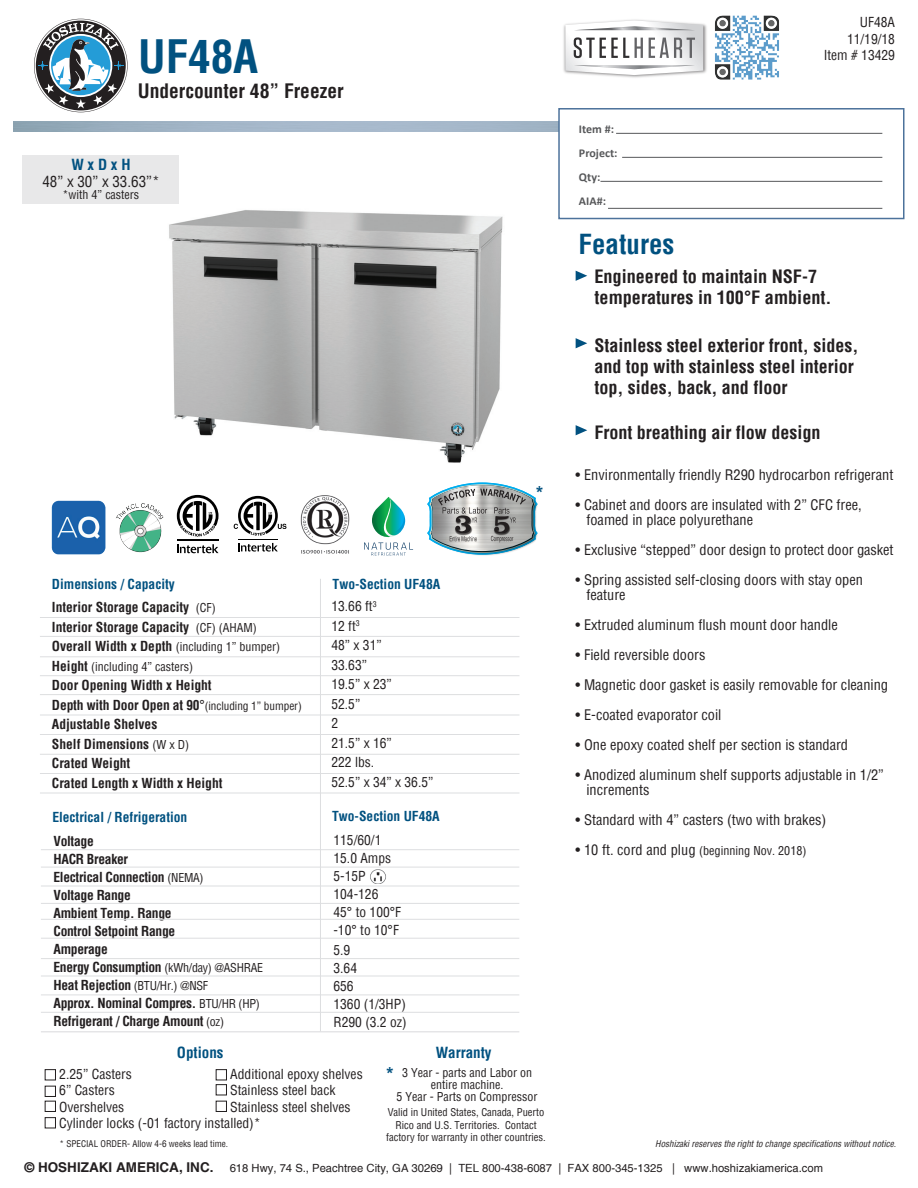
<style>
.page{position:relative;width:918px;height:1188px;background:#fff}
.page>*{position:absolute;margin:0;border:0;box-sizing:border-box;transform-origin:0 0}
.t1{font:700 condensed 45px "Helvetica";color:#015180}
.t2{font:700 condensed 27px "Helvetica";color:#015180}
.t3{font:700 condensed 19.5px "Helvetica";color:#231f20}
.t4{font:700 condensed 18px/21px "Helvetica";color:#231f20}
.t5{font:700 18px "Arial";color:#015180}
.t6{font:700 condensed 15px "Helvetica";color:#015180}
.t7{font:condensed 15px "Helvetica";color:#231f20}
.t8{font:condensed 14.25px/15px "Helvetica";color:#231f20}
.t9{font:condensed 13.5px/19.5px "Helvetica";color:#231f20}
.t10{font:700 condensed 13.5px/18px "Helvetica";letter-spacing:-.02em;color:#231f20}
.t11{font:700 condensed 13.5px/19.5px "Helvetica";color:#231f20}
.t12{font:700 condensed 13.5px "Helvetica";color:#015180}
.t13{font:condensed 12px/12px "Helvetica";color:#231f20}
.t14{font:700 12px/24px "Calibri";color:#57585a}
.t15{font:11.25px "Helvetica";color:#231f20}
.t16{font:condensed 10.5px/12.6px "Helvetica";color:#231f20;text-align:center}
.t17{font:italic condensed 9px "Helvetica";color:#231f20}
.t18{font:condensed 9px "Helvetica";color:#231f20}
.s1{font-weight:400;font-size:12px}
.s2{font-weight:700;font-size:13.5px}
.s3{font-weight:400}
.s4{font-weight:400;font-size:11.25px}
.s5{font-size:14.25px}
</style>
<div class="page">
<img style="left:715px;top:15px;width:64px;height:65px">
<div style="left:23px;top:156px;width:156px;height:48px;background:#e8e8e9"></div>
<div style="left:45px;top:1069px;width:11px;height:11px;border:1px solid #231f20"></div>
<div style="left:45px;top:1086px;width:11px;height:11px;border:1px solid #231f20"></div>
<img style="left:370px;top:869px;width:16px;height:15px">
<div style="left:45px;top:1101px;width:11px;height:11px;border:1px solid #231f20"></div>
<div style="left:216px;top:1069px;width:11px;height:11px;border:1px solid #231f20"></div>
<svg style="left:34px;top:19px;width:94px;height:93px"></svg>
<div style="left:216px;top:1084px;width:11px;height:11px;border:1px solid #231f20"></div>
<img style="left:169px;top:210px;width:334px;height:253px">
<div style="left:558px;top:108px;width:346px;height:111px;background:#fff;border:2px solid #4c729b"></div>
<hr style="left:616px;top:133px;width:266px;height:1px;background:#57585a">
<hr style="left:622px;top:157px;width:260px;height:1px;background:#57585a">
<hr style="left:41px;top:958px;width:478px;height:1px;background:#dddee0">
<hr style="left:41px;top:938px;width:478px;height:1px;background:#dddee0">
<hr style="left:41px;top:919px;width:478px;height:1px;background:#dddee0">
<hr style="left:41px;top:903px;width:478px;height:1px;background:#dddee0">
<hr style="left:41px;top:886px;width:478px;height:1px;background:#dddee0">
<hr style="left:41px;top:867px;width:478px;height:1px;background:#dddee0">
<hr style="left:41px;top:849px;width:478px;height:1px;background:#dddee0">
<hr style="left:41px;top:976px;width:478px;height:1px;background:#dddee0">
<hr style="left:41px;top:995px;width:478px;height:1px;background:#dddee0">
<hr style="left:41px;top:1012px;width:478px;height:1px;background:#dddee0">
<hr style="left:40px;top:617px;width:479px;height:1px;background:#dddee0">
<hr style="left:40px;top:636px;width:479px;height:1px;background:#dddee0">
<hr style="left:40px;top:656px;width:479px;height:1px;background:#dddee0">
<hr style="left:40px;top:675px;width:479px;height:1px;background:#dddee0">
<hr style="left:40px;top:694px;width:479px;height:1px;background:#dddee0">
<hr style="left:40px;top:715px;width:479px;height:1px;background:#dddee0">
<hr style="left:40px;top:734px;width:479px;height:1px;background:#dddee0">
<hr style="left:40px;top:754px;width:479px;height:1px;background:#dddee0">
<hr style="left:40px;top:773px;width:479px;height:1px;background:#dddee0">
<hr style="left:41px;top:1031px;width:478px;height:1px;background:#dddee0">
<hr style="left:320px;top:579px;width:1px;height:452px;background:#dddee0">
<hr style="left:600px;top:181px;width:282px;height:1px;background:#57585a">
<hr style="left:40px;top:793px;width:479px;height:1px;background:#dddee0">
<hr style="left:608px;top:208px;width:274px;height:1px;background:#57585a">
<svg style="left:576px;top:271px;width:11px;height:10px"></svg>
<svg style="left:576px;top:338px;width:11px;height:10px"></svg>
<svg style="left:576px;top:425px;width:11px;height:10px"></svg>
<img style="left:427px;top:483px;width:111px;height:72px">
<img style="left:300px;top:495px;width:50px;height:59px">
<svg style="left:177px;top:544px;width:42px;height:9px"></svg>
<hr style="left:177px;top:540px;width:42px;height:1px;background:#000">
<svg style="left:177px;top:495px;width:42px;height:42px"></svg>
<svg style="left:238px;top:543px;width:40px;height:9px"></svg>
<hr style="left:238px;top:539px;width:40px;height:1px;background:#000">
<svg style="left:234px;top:496px;width:52px;height:40px"></svg>
<img style="left:116px;top:503px;width:48px;height:50px">
<img style="left:51px;top:501px;width:54px;height:53px">
<svg style="left:364px;top:497px;width:49px;height:59px"></svg>
<img style="left:563px;top:19px;width:144px;height:59px">
<svg style="left:565px;top:20px;width:138px;height:55px"></svg>
<div style="left:216px;top:1101px;width:11px;height:11px;border:1px solid #231f20"></div>
<div style="left:45px;top:1117px;width:11px;height:11px;border:1px solid #231f20"></div>
<h1 class="t1" style="left:138px;top:27px;width:122px">UF48A</h1>
<h3 class="t3" style="left:138px;top:78px;width:207px">Undercounter 48” Freezer</h3>
<p class="t6" style="left:71px;top:155px;width:61px">W x D x H</p>
<p class="t7" style="left:42px;top:172px;width:119px">48” x 30” x 33.63”*</p>
<p class="t13" style="left:63px;top:188px;width:78px">*with 4” casters</p>
<p class="t12" style="left:52px;top:575px;width:124px">Dimensions / Capacity</p>
<p class="t12" style="left:333px;top:575px;width:109px">Two-Section UF48A</p>
<p class="t11" style="left:52px;top:597px;width:206px">Interior Storage Capacity <span class="s1">(CF)<br></span>Interior Storage Capacity <span class="s1">(CF) (AHAM)</span></p>
<p class="t13" style="left:52px;top:637px;width:230px;line-height:19.5px"><span class="s2">Overall Width x Depth</span> (including 1” bumper)<br><span class="s2">Height</span> (including 4” casters)</p>
<p class="t11" style="left:52px;top:675px;width:251px">Door Opening Width x Height<br>Depth with Door Open at 90<span class="s3">°</span><span class="s4">(including 1” bumper)<br></span>Adjustable Shelves<br>Shelf Dimensions <span class="s1">(W x D)<br></span>Crated Weight<br>Crated Length x Width x Height</p>
<p class="t9" style="left:331px;top:597px;width:103px">13.66 ft<sup>3<br></sup>12 ft<sup>3<br></sup>48” x 31”<br>33.63”<br>19.5” x 23”<br>52.5”<br>2<br>21.5” x 16”<br>222 lbs.<br>52.5” x 34” x 36.5”</p>
<p class="t12" style="left:52px;top:808px;width:136px">Electrical / Refrigeration</p>
<p class="t12" style="left:332px;top:807px;width:109px">Two-Section UF48A</p>
<p class="t5" style="left:536px;top:480px;width:9px">*</p>
<p class="t9" style="left:333px;top:831px;width:69px;line-height:18px">115/60/1<br>15.0 Amps<br>5-15P<br>104-126<br>45° to 100°F -10° to 10°F</p>
<p class="t9" style="left:333px;top:941px;width:75px;line-height:18px">5.9<br>3.64<br>656<br>1360 (1/3HP)<br>R290 (3.2 oz)</p>
<p class="t9" style="left:230px;top:1065px;width:134px;line-height:16.5px">Additional epoxy shelves<br>Stainless steel back<br>Stainless steel shelves</p>
<p class="t10" style="left:53px;top:832px;width:211px">Voltage<br>HACR Breaker<br>Electrical Connection <span class="s1">(NEMA)<br></span>Voltage Range<br>Ambient Temp. Range<br>Control Setpoint Range<br>Amperage<br>Energy Consumption <span class="s1">(kWh/day) @ASHRAE<br></span>Heat Rejection <span class="s1">(BTU/Hr.) @NSF<br></span>Approx. Nominal Compres. <span class="s1">BTU/HR (HP)<br></span>Refrigerant / Charge Amount <span class="s1">(oz)</span></p>
<p class="t9" style="left:59px;top:1065px;width:203px;line-height:16.5px">2.25” Casters<br>6” Casters<br>Overshelves<br>Cylinder locks (-01 factory installed)*</p>
<p class="t6" style="left:177px;top:1042px;width:48px">Options</p>
<p class="t6" style="left:436px;top:1042px;width:57px">Warranty</p>
<p class="t13" style="left:397px;top:1066px;width:142px;text-align:center">3 Year - parts and Labor on entire machine.<br>5 Year - Parts on Compressor</p>
<p class="t5" style="left:386px;top:1061px;width:9px">*</p>
<p class="t16" style="left:386px;top:1106px;width:161px">Valid in United States, Canada, Puerto<br>Rico and U.S. Territories. Contact factory for warranty in other countries.</p>
<p class="t18" style="left:60px;top:1138px;width:170px">* SPECIAL ORDER- Allow 4-6 weeks lead time.</p>
<p class="t9" style="left:847px;top:14px;width:50px;line-height:16.2px;text-align:right">UF48A<br>11/19/18</p>
<p class="t14" style="left:579px;top:117px;width:40px">Item #:<br>Project:<br>Qty:<br>AIA#:</p>
<p class="t9" style="left:824px;top:45px;width:73px">Item # 13429</p>
<h2 class="t2" style="left:579px;top:226px;width:97px">Features</h2>
<p class="t4" style="left:594px;top:265px;width:239px">Engineered to maintain NSF-7 temperatures in 100°F ambient.</p>
<p class="t4" style="left:594px;top:334px;width:265px">Stainless steel exterior front, sides, and top with stainless steel interior top, sides, back, and floor</p>
<p class="t4" style="left:594px;top:421px;width:228px">Front breathing air flow design</p>
<p class="t8" style="left:576px;top:467px;width:319px">• Environmentally friendly R290 hydrocarbon refrigerant</p>
<p class="t8" style="left:586px;top:497px;width:277px;text-indent:-11px">• Cabinet and doors are insulated with 2” CFC free, foamed in place polyurethane</p>
<p class="t8" style="left:576px;top:542px;width:319px">• Exclusive “stepped” door design to protect door gasket</p>
<p class="t8" style="left:586px;top:572px;width:278px;text-indent:-11px">• Spring assisted self-closing doors with stay open feature</p>
<p class="t8" style="left:576px;top:617px;width:264px">• Extruded aluminum flush mount door handle</p>
<p class="t8" style="left:576px;top:647px;width:131px">• Field reversible doors</p>
<p class="t8" style="left:576px;top:677px;width:314px">• Magnetic door gasket is easily removable for cleaning</p>
<p class="t8" style="left:576px;top:707px;width:147px">• E-coated evaporator coil</p>
<p class="t8" style="left:576px;top:737px;width:274px">• One epoxy coated shelf per section is standard</p>
<p class="t8" style="left:586px;top:767px;width:299px;text-indent:-11px">• Anodized aluminum shelf supports adjustable in 1/2” increments</p>
<p class="t8" style="left:576px;top:812px;width:252px">• Standard with 4” casters (two with brakes)</p>
<p class="t13" style="left:576px;top:844px;width:232px"><span class="s5">• 10 ft. cord and plug</span> (beginning Nov. 2018)</p>
<p class="t17" style="left:655px;top:1138px;width:242px">Hoshizaki reserves the right to change specifications without notice.</p>
<p class="t15" style="left:24px;top:1161px;width:800px"><span class="s2">© HOSHIZAKI AMERICA, INC.</span> 618 Hwy, 74 S., Peachtree City, GA 30269 | TEL 800-438-6087 | FAX 800-345-1325 | www.hoshizakiamerica.com</p>
</div>
